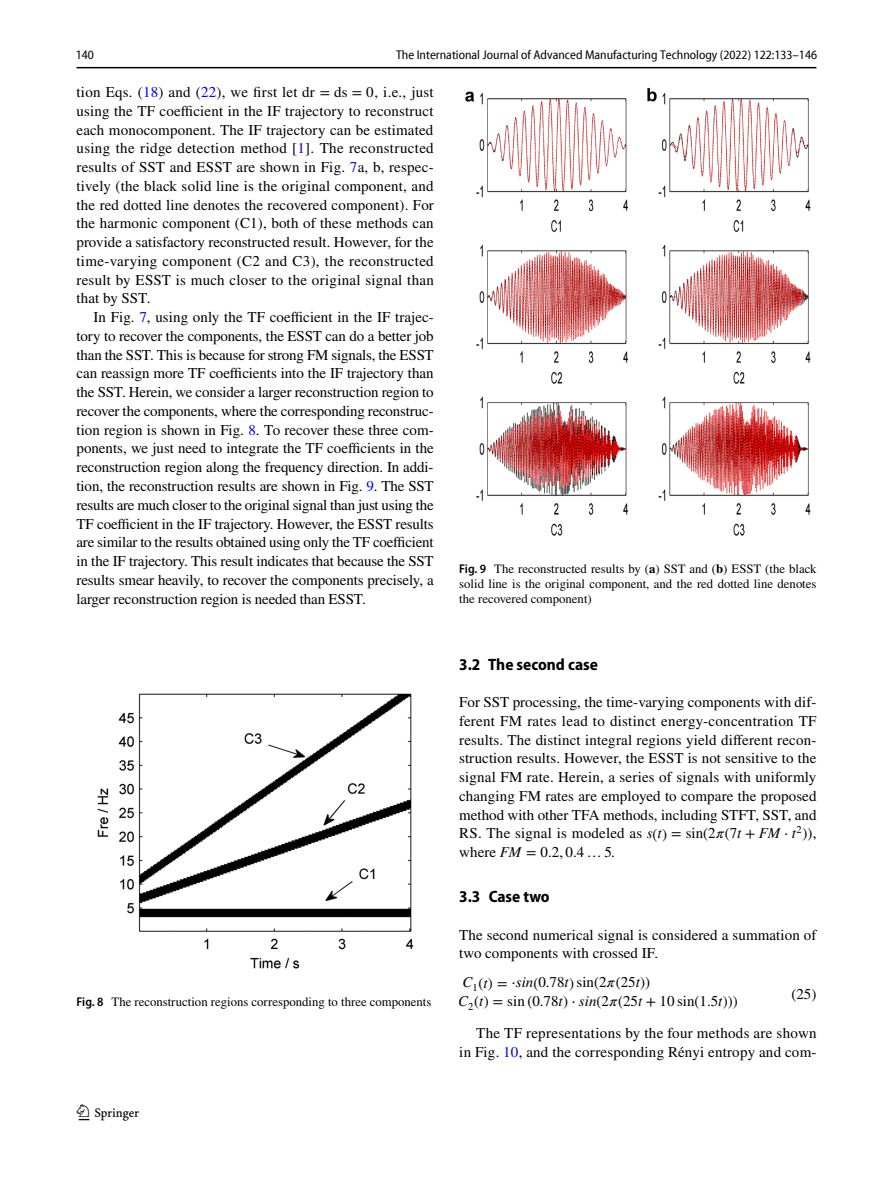
<style>
.page{position:relative;width:893px;height:1187px;background:#fff}
.page>*{position:absolute;margin:0;border:0;box-sizing:border-box;transform-origin:0 0}
.t1{font:22.5px "Springnew Regular 2";color:#000}
.t2{font:700 semi-condensed 16.5px "Myriad Pro";color:#000}
.t3{font:15px/18.8px "STIX";letter-spacing:.005em;color:#000;text-align:justify}
.t4{font:15px/18.8px "STIX General Regular 67";color:#000}
.t5{font:15px "STIX General Regular 66";color:#000}
.t6{font:12.75px/15px "STIX";color:#000;text-align:justify}
.t7{font:semi-condensed 12.75px "Myriad Pro Unic";color:#000}
.s1{color:#00f}
.s2{font-family:"STIX Math Regular 85"}
.s3{font-family:"STIX General Regular 68"}
.s4{font-family:"Myriad Pro";font-weight:600;font-stretch:semi-condensed}
.s5{font-weight:700}
.s6{font-family:"STIX General Italic 79"}
.s7{font-family:"STIX Math Regular 86"}
.s8{font-family:"STIX General Regular 69"}
.s9{font-family:"STIX Math Italic 73"}
.s10{font-family:"STIX Math Script Regular 21"}
.s11{font-family:"STIX"}
.s12{font-family:"STIX General Italic 77"}
.s13{font-family:"STIX Math Regular 83"}
.s14{font-family:"STIX General Italic 78"}
.s15{font-family:"STIX Math Regular 84"}
.s16{font-family:"STIX Math Script Regular 20"}
.s17{font-family:"STIX Math Italic 72"}
</style>
<div class="page">
<hr style="left:77px;top:67px;width:739px;height:1px;background:#000">
<img style="left:97px;top:693px;width:317px;height:276px">
<img style="left:465px;top:87px;width:346px;height:449px">
<p class="t7" style="left:76px;top:50px;width:20px">140</p>
<p class="t7" style="left:396px;top:50px;width:423px">The International Journal of Advanced Manufacturing Technology (2022) 122:133–146</p>
<p class="t3" style="left:77px;top:84px;width:359px">tion Eqs. (<span class="s1">18</span>) and (<span class="s1">22</span>), we first let <span class="s2">dr = ds =</span> <span class="s3">0</span>, i.e., just using the TF coefficient in the IF trajectory to reconstruct each monocomponent. The IF trajectory can be estimated using the ridge detection method [<span class="s1">1</span>]. The reconstructed results of SST and ESST are shown in Fig. <span class="s1">7</span>a, b, respec&shy;tively (the black solid line is the original component, and the red dotted line denotes the recovered component). For the harmonic component (C1), both of these methods can provide a satisfactory reconstructed result. However, for the time-varying component (C2 and C3), the reconstructed result by ESST is much closer to the original signal than that by SST.</p>
<p class="t3" style="left:77px;top:309px;width:359px;text-indent:17px">In Fig. <span class="s1">7</span>, using only the TF coefficient in the IF trajec&shy;tory to recover the components, the ESST can do a better job than the SST. This is because for strong FM signals, the ESST can reassign more TF coefficients into the IF trajectory than the SST. Herein, we consider a larger reconstruction region to recover the components, where the corresponding reconstruc&shy;tion region is shown in Fig. <span class="s1">8</span>. To recover these three com&shy;ponents, we just need to integrate the TF coefficients in the reconstruction region along the frequency direction. In addi&shy;tion, the reconstruction results are shown in Fig. <span class="s1">9</span>. The SST results are much closer to the original signal than just using the TF coefficient in the IF trajectory. However, the ESST results are similar to the results obtained using only the TF coefficient in the IF trajectory. This result indicates that because the SST results smear heavily, to recover the components precisely, a larger reconstruction region is needed than ESST.</p>
<p class="t6" style="left:77px;top:994px;width:356px"><span class="s4">Fig. 8</span> The reconstruction regions corresponding to three components</p>
<h1 class="t1" style="left:79px;top:1104px;width:62px">1 3</h1>
<p class="t6" style="left:459px;top:562px;width:359px"><span class="s4">Fig. 9</span> The reconstructed results by (<span class="s5">a</span>) SST and (<span class="s5">b</span>) ESST (the black solid line is the original component, and the red dotted line denotes the recovered component)</p>
<p class="t2" style="left:459px;top:654px;width:140px">3.2 The second case</p>
<p class="t3" style="left:459px;top:693px;width:359px">For SST processing, the time-varying components with dif&shy;ferent FM rates lead to distinct energy-concentration TF results. The distinct integral regions yield different recon&shy;struction results. However, the ESST is not sensitive to the signal FM rate. Herein, a series of signals with uniformly changing FM rates are employed to compare the proposed method with other TFA methods, including STFT, SST, and RS. The signal is modeled as <span class="s6">s</span><span class="s7">(</span><span class="s6">t</span><span class="s7">) = sin(</span><span class="s8">2</span><span class="s9">𝜋</span><span class="s7">(</span><span class="s8">7</span><span class="s6">t</span> <span class="s7">+</span> <span class="s6">FM</span> <span class="s10">⋅</span> <span class="s6">t</span><sup>2</sup><span class="s7">))</span>,</p>
<p class="t5" style="left:459px;top:847px;width:157px"><span class="s11">where</span> <span class="s12">FM</span> <span class="s13">=</span> 0.2, 0.4 <span class="s13">…</span> 5<span class="s11">.</span></p>
<p class="t2" style="left:459px;top:887px;width:92px">3.3 Case two</p>
<p class="t3" style="left:459px;top:926px;width:359px">The second numerical signal is considered a summation of two components with crossed IF.</p>
<p class="t4" style="left:458px;top:973px;width:281px"><span class="s14">C</span><sub>1</sub><span class="s15">(</span><span class="s14">t</span><span class="s15">) =</span> <span class="s16">⋅</span><span class="s14">sin</span><span class="s15">(</span>0.78<span class="s14">t</span><span class="s15">)</span> sin<span class="s15">(</span>2<span class="s17">𝜋</span><span class="s15">(</span>25<span class="s14">t</span><span class="s15">))<br></span><span class="s14">C</span><sub>2</sub><span class="s15">(</span><span class="s14">t</span><span class="s15">) =</span> sin <span class="s15">(</span>0.78<span class="s14">t</span><span class="s15">)</span> <span class="s16">⋅</span> <span class="s14">sin</span><span class="s15">(</span>2<span class="s17">𝜋</span><span class="s15">(</span>25<span class="s14">t</span> <span class="s15">+</span> 10 sin<span class="s15">(</span>1.5<span class="s14">t</span><span class="s15">)))</span></p>
<p class="t3" style="left:791px;top:985px;width:26px">(25)</p>
<p class="t3" style="left:459px;top:1024px;width:359px;text-align:right">The TF representations by the four methods are shown<br>in Fig. <span class="s1">10</span>, and the corresponding Rényi entropy and com-</p>
</div>
